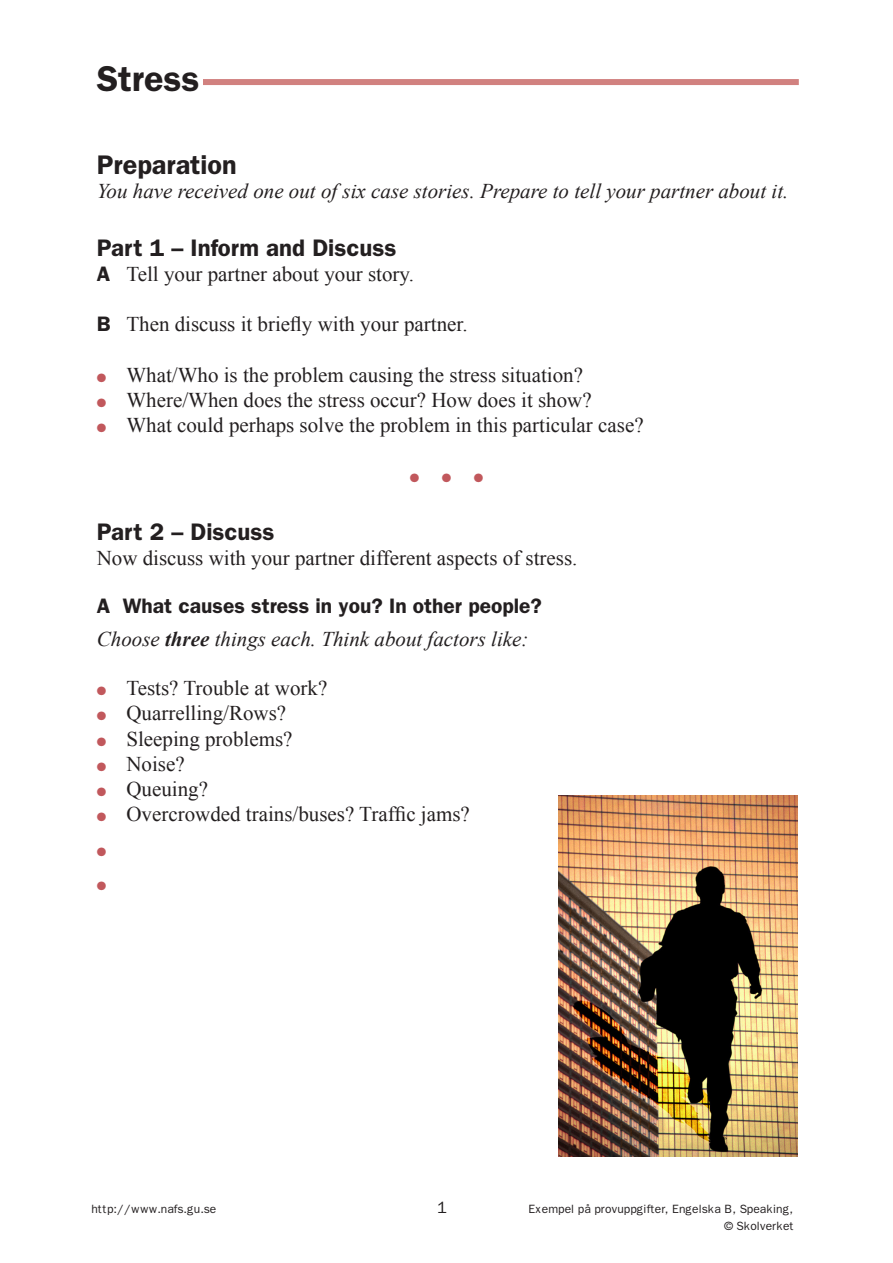
<style>
.page{position:relative;width:893px;height:1263px;background:#fff}
.page>*{position:absolute;margin:0;border:0;box-sizing:border-box;transform-origin:0 0}
.R1{font:600 36px "Franklin Gothic LT";color:#231f20}
.R2{font:600 27px "Franklin Gothic LT";color:#231f20}
.R2-2{font:600 24px "Franklin Gothic LT";color:#231f20}
.Punktindr_text{font:21px "Times New Roman";color:#231f20}
.Ingress{font:italic 21px "Times New Roman";color:#231f20}
.Text{font:21px "Times New Roman";color:#231f20}
.R3{font:600 21px "Franklin Gothic LT";color:#231f20}
.t1{font:16.5px "Franklin Gothic";color:#231f20}
.t2{font:12px "Franklin Gothic";color:#231f20}
.Punktindr_text-2{font:12px "Zapf Dingbats";color:#c1585c}
.Text-2{font:12px "Zapf Dingbats";color:#c1585c}
.s1{font-family:"Franklin Gothic LT";font-weight:600}
.s2{color:#c1585c}
.s3{font-weight:700}
</style>
<div class="page">
<div style="left:97px;top:79px;width:702px;height:6px;background:#d1817f"></div>
<div style="left:90px;top:60px;width:113px;height:42px;background:#fff"></div>
<img style="left:558px;top:795px;width:240px;height:362px">
<p class="R1" style="left:97px;top:57px;width:104px">Stress</p>
<p class="R2" style="left:97px;top:148px;width:141px">Preparation</p>
<p class="Ingress" style="left:97px;top:176px;width:693px">You have received one out of six case stories. Prepare to tell your partner about it.</p>
<p class="R2-2" style="left:97px;top:233px;width:301px">Part 1 – Inform and Discuss</p>
<p class="Punktindr_text" style="left:97px;top:260px;width:319px"><span class="s1">A</span> Tell your partner about your story.</p>
<p class="Punktindr_text" style="left:97px;top:310px;width:372px"><span class="s1">B</span> Then discuss it briefly with your partner.</p>
<p class="Punktindr_text" style="left:97px;top:360px;width:488px"><span class="s2">●</span> What/Who is the problem causing the stress situation?</p>
<p class="Punktindr_text" style="left:97px;top:386px;width:497px"><span class="s2">●</span> Where/When does the stress occur? How does it show?</p>
<p class="Punktindr_text" style="left:97px;top:411px;width:548px"><span class="s2">●</span> What could perhaps solve the problem in this particular case?</p>
<p class="Text-2" style="left:474px;top:473px;width:11px">●</p>
<p class="R2-2" style="left:97px;top:518px;width:179px">Part 2 – Discuss</p>
<p class="Text" style="left:97px;top:544px;width:482px">Now discuss with your partner different aspects of stress.</p>
<p class="R3" style="left:97px;top:593px;width:447px">A What causes stress in you? In other people?</p>
<p class="Ingress" style="left:97px;top:624px;width:433px">Choose <span class="s3">three</span> things each. Think about factors like:</p>
<p class="Punktindr_text" style="left:97px;top:674px;width:232px"><span class="s2">●</span> Tests? Trouble at work?</p>
<p class="Punktindr_text" style="left:97px;top:699px;width:191px"><span class="s2">●</span> Quarrelling/Rows?</p>
<p class="Punktindr_text" style="left:97px;top:724px;width:197px"><span class="s2">●</span> Sleeping problems?</p>
<p class="Punktindr_text" style="left:97px;top:750px;width:90px"><span class="s2">●</span> Noise?</p>
<p class="Punktindr_text" style="left:97px;top:775px;width:113px"><span class="s2">●</span> Queuing?</p>
<p class="Punktindr_text" style="left:97px;top:800px;width:375px"><span class="s2">●</span> Overcrowded trains/buses? Traffic jams?</p>
<p class="Punktindr_text-2" style="left:97px;top:846px;width:11px">●</p>
<p class="Punktindr_text-2" style="left:97px;top:880px;width:11px">●</p>
<p class="t2" style="left:91px;top:1202px;width:126px">http://www.nafs.gu.se</p>
<p class="t1" style="left:437px;top:1198px;width:11px">1</p>
<p class="t2" style="left:528px;top:1202px;width:266px">Exempel på provuppgifter, Engelska B, Speaking,</p>
<p class="t2" style="left:724px;top:1218px;width:72px">© Skolverket</p>
</div>
